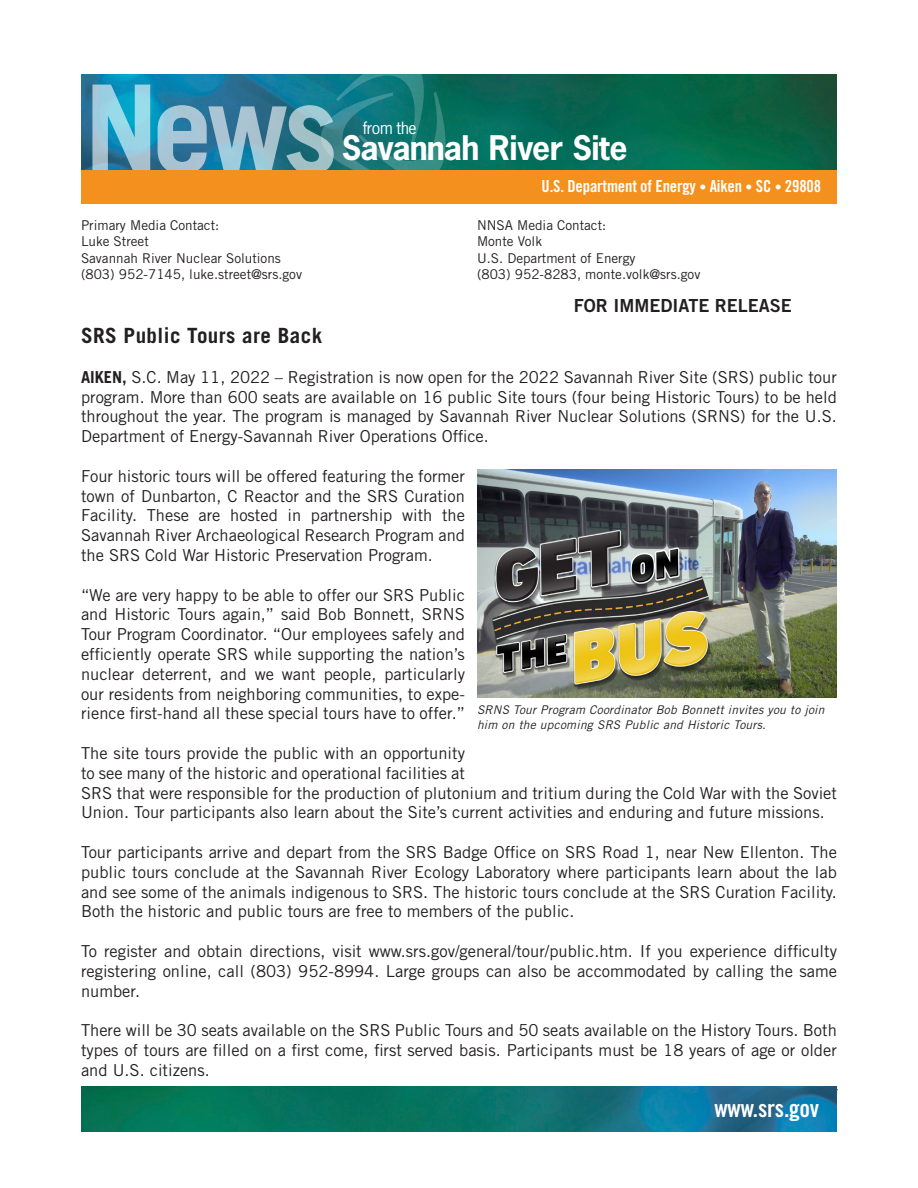
<style>
.page{position:relative;width:918px;height:1188px;background:#fff}
.page>*{position:absolute;margin:0;border:0;box-sizing:border-box;transform-origin:0 0}
.t1{font:700 31.8px "News Gothic Std";letter-spacing:-.025em;color:#fff}
.t2{font:24px "Trade Gothic LT Std Bd Cn 20";letter-spacing:-.01em;color:#fff}
._03_Body{font:700 21px "Trade Gothic LT Std";letter-spacing:.02em;color:#231f20}
.t3{font:18px "Trade Gothic LT Std Bd 2";color:#231f20}
.t4{font:16.65px "Trade Gothic LT Std Bd Cn 20";letter-spacing:-.01em;color:#fff}
._03_Body-2{font:16.5px/19.8px "Trade Gothic LT Std";color:#231f20;text-align:justify}
.t5{font:15.9px "News Gothic Std";letter-spacing:-.02em;color:#fff}
._07_Media_Contact{font:13.5px "Trade Gothic LT Std";color:#231f20}
._05_Caption{font:italic 12px/14.4px "Trade Gothic LT Std";letter-spacing:.02em;color:#231f20}
.s1{font-family:"Trade Gothic LT Std Cn 18";font-size:13.8px}
.s2{font-weight:700}
</style>
<div class="page">
<img style="left:81px;top:1086px;width:756px;height:45px">
<img style="left:81px;top:74px;width:756px;height:96px">
<svg style="left:92px;top:85px;width:58px;height:85px;background:#76bcd2"></svg>
<svg style="left:158px;top:74px;width:289px;height:96px;background:#3c8b9a"></svg>
<div style="left:81px;top:170px;width:756px;height:34px;background:#f4901d"></div>
<img style="left:477px;top:470px;width:360px;height:227px">
<p class="t5" style="left:363px;top:118px;width:56px">from the</p>
<h1 class="t1" style="left:342px;top:127px;width:287px">Savannah River Site</h1>
<p class="_07_Media_Contact" style="left:81px;top:217px;width:140px">Primary Media Contact:</p>
<p class="_07_Media_Contact" style="left:81px;top:233px;width:69px">Luke Street</p>
<p class="_07_Media_Contact" style="left:81px;top:250px;width:201px">Savannah River Nuclear Solutions</p>
<p class="_07_Media_Contact" style="left:81px;top:266px;width:223px">(803) 952-7145, luke.street@srs.gov</p>
<p class="t4" style="left:542px;top:176px;width:281px">U.S. Department of Energy <span class="s1">•</span> Aiken <span class="s1">•</span> SC <span class="s1">•</span> 29808</p>
<p class="_07_Media_Contact" style="left:477px;top:217px;width:131px">NNSA Media Contact:</p>
<p class="_07_Media_Contact" style="left:477px;top:233px;width:67px">Monte Volk</p>
<p class="_07_Media_Contact" style="left:477px;top:250px;width:160px">U.S. Department of Energy</p>
<p class="_07_Media_Contact" style="left:477px;top:266px;width:225px">(803) 952-8283, monte.volk@srs.gov</p>
<p class="t3" style="left:574px;top:295px;width:219px">FOR IMMEDIATE RELEASE</p>
<p class="_03_Body" style="left:81px;top:323px;width:243px">SRS Public Tours are Back</p>
<p class="_03_Body-2" style="left:81px;top:367px;width:757px"><span class="s2">AIKEN,</span> S.C. May 11, 2022 – Registration is now open for the 2022 Savannah River Site (SRS) public tour program. More than 600 seats are available on 16 public Site tours (four being Historic Tours) to be held throughout the year. The program is managed by Savannah River Nuclear Solutions (SRNS) for the U.S.<br>Department of Energy-Savannah River Operations Office.</p>
<p class="_03_Body-2" style="left:81px;top:466px;width:385px">Four historic tours will be offered featuring the former town of Dunbarton, C Reactor and the SRS Curation Facility. These are hosted in partnership with the Savannah River Archaeological Research Program and the SRS Cold War Historic Preservation Program.</p>
<p class="_03_Body-2" style="left:81px;top:585px;width:385px">“We are very happy to be able to offer our SRS Public and Historic Tours again,” said Bob Bonnett, SRNS Tour Program Coordinator. “Our employees safely and efficiently operate SRS while supporting the nation’s nuclear deterrent, and we want people, particularly our residents from neighboring communities, to expe&shy;rience first-hand all these special tours have to offer.”</p>
<p class="_03_Body-2" style="left:81px;top:743px;width:757px;text-align:left">The site tours provide the public with an opportunity<br>to see many of the historic and operational facilities at<br>SRS that were responsible for the production of plutonium and tritium during the Cold War with the Soviet Union. Tour participants also learn about the Site’s current activities and enduring and future missions.</p>
<p class="_03_Body-2" style="left:81px;top:842px;width:757px">Tour participants arrive and depart from the SRS Badge Office on SRS Road 1, near New Ellenton. The public tours conclude at the Savannah River Ecology Laboratory where participants learn about the lab and see some of the animals indigenous to SRS. The historic tours conclude at the SRS Curation Facility.<br>Both the historic and public tours are free to members of the public.</p>
<p class="_03_Body-2" style="left:81px;top:941px;width:757px">To register and obtain directions, visit www.srs.gov/general/tour/public.htm. If you experience difficulty registering online, call (803) 952-8994. Large groups can also be accommodated by calling the same number.</p>
<p class="_03_Body-2" style="left:81px;top:1020px;width:757px">There will be 30 seats available on the SRS Public Tours and 50 seats available on the History Tours. Both types of tours are filled on a first come, first served basis. Participants must be 18 years of age or older and U.S. citizens.</p>
<p class="_05_Caption" style="left:477px;top:703px;width:349px">SRNS Tour Program Coordinator Bob Bonnett invites you to join him on the upcoming SRS Public and Historic Tours.</p>
<h2 class="t2" style="left:715px;top:1094px;width:106px">www.srs.gov</h2>
</div>
